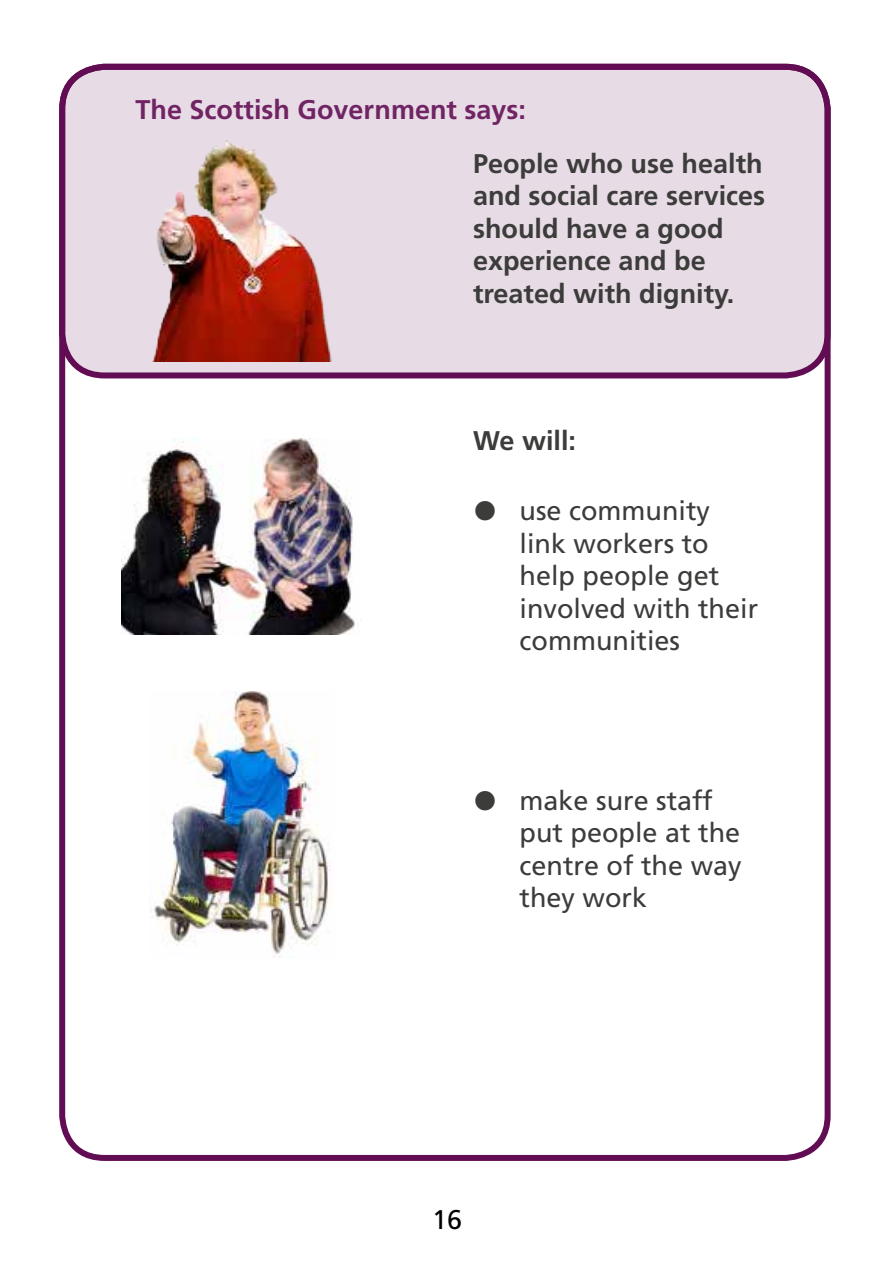
<style>
.page{position:relative;width:893px;height:1263px;background:#fff}
.page>*{position:absolute;margin:0;border:0;box-sizing:border-box;transform-origin:0 0}
.t1{font:27px/32.4px "Frutiger";color:#3c3c3b}
.t2{font:700 27px/32.4px "Frutiger";color:#3c3c3b}
.t3{font:700 27px "Frutiger";color:#702464}
.t4{font:27px "Frutiger";color:#000}
</style>
<div class="page">
<div style="left:62px;top:67px;width:766px;height:308px;background:#e7dbe5;border-radius:43px"></div>
<div style="left:59px;top:64px;width:772px;height:314px;border:6px solid #610c53;border-radius:43px"></div>
<div style="left:59px;top:64px;width:772px;height:1097px;border:6px solid #610c53;border-radius:43px"></div>
<img style="left:152px;top:141px;width:179px;height:220px">
<img style="left:122px;top:439px;width:234px;height:195px">
<img style="left:151px;top:692px;width:180px;height:265px">
<p class="t3" style="left:136px;top:94px;width:392px">The Scottish Government says:</p>
<p class="t2" style="left:473px;top:147px;width:294px">People who use health and social care services should have a good experience and be treated with dignity.</p>
<p class="t2" style="left:473px;top:424px;width:105px">We will:</p>
<p class="t1" style="left:520px;top:495px;width:240px;text-indent:-45px">● use community link workers to help people get involved with their communities</p>
<p class="t1" style="left:520px;top:784px;width:224px;text-indent:-45px">● make sure staff put people at the centre of the way they work</p>
<p class="t4" style="left:432px;top:1203px;width:32px">16</p>
</div>
